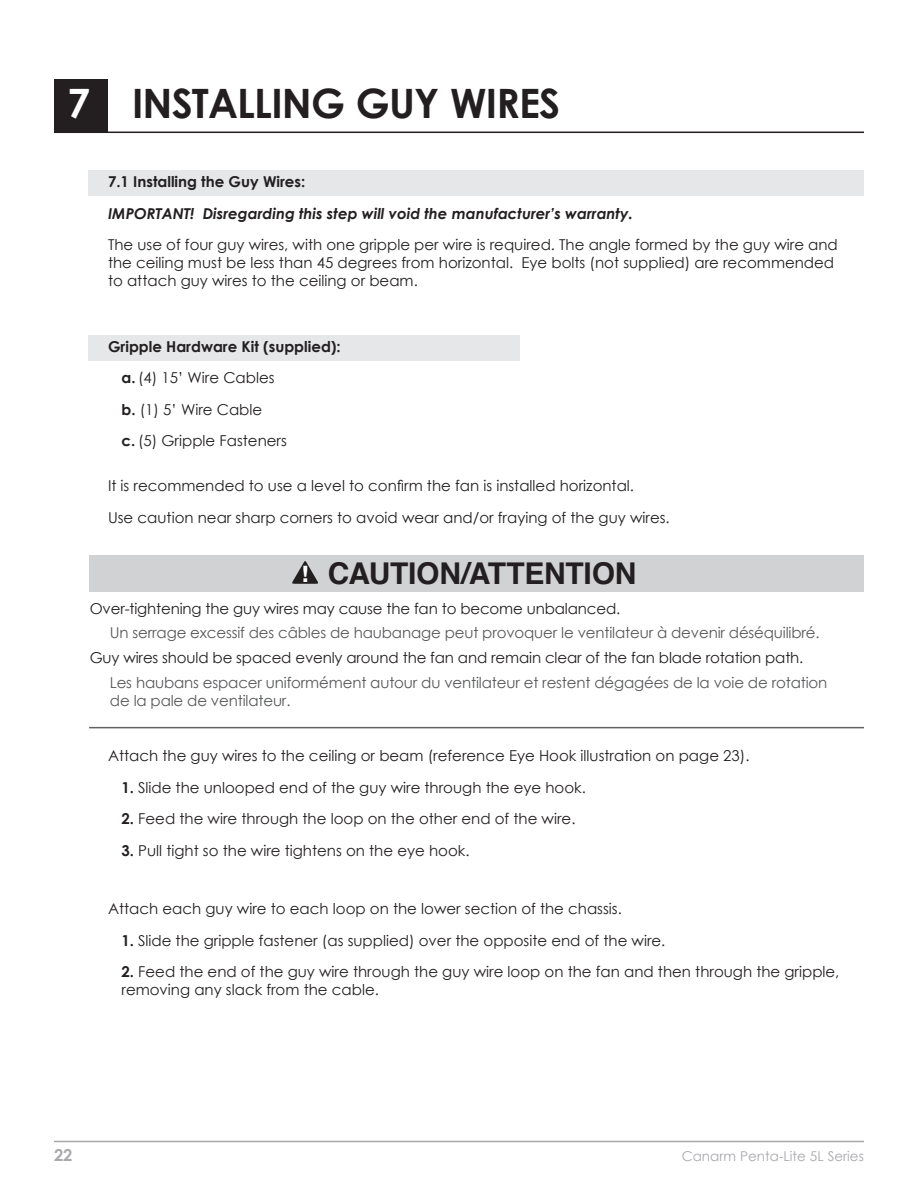
<style>
.page{position:relative;width:918px;height:1188px;background:#fff}
.page>*{position:absolute;margin:0;border:0;box-sizing:border-box;transform-origin:0 0}
.t1{font:700 40.5px "Century Gothic";letter-spacing:-.02em;color:#231f20}
.t2{font:700 30px "Helvetica";letter-spacing:-.01em;color:#231f20}
.t3{font:700 16.5px "Century Gothic";color:#a8a9ad}
.t4{font:15px/31.5px "Century Gothic";color:#231f20}
.t5{font:15px/18px "Century Gothic";letter-spacing:-.01em;color:#57585a}
.t6{font:italic 700 15px "Century Gothic";color:#231f20}
.t7{font:700 15px "Century Gothic";color:#231f20}
.t8{font:13.5px "Century Gothic";color:#a8a9ad}
.s1{color:#fff}
.s2{font-weight:700}
.s3{font-weight:900;font-stretch:condensed;font-size:21.6px;color:#fff}
</style>
<div class="page">
<div style="left:54px;top:79px;width:54px;height:54px;background:#231f20"></div>
<hr style="left:54px;top:132px;width:810px;height:1px;background:#231f20">
<hr style="left:54px;top:1141px;width:810px;height:1px;background:#a8a9ad">
<div style="left:88px;top:335px;width:432px;height:26px;background:#e6e7e9"></div>
<div style="left:88px;top:170px;width:776px;height:26px;background:#e6e7e9"></div>
<hr style="left:89px;top:727px;width:775px;height:1px;background:#636366">
<div style="left:89px;top:556px;width:775px;height:36px;background:#d1d2d4"></div>
<svg style="left:292px;top:561px;width:26px;height:23px"></svg>
<h1 class="t1" style="left:68px;top:73px;width:494px"><span class="s1">7</span> INSTALLING GUY WIRES</h1>
<p class="t7" style="left:108px;top:171px;width:199px">7.1 Installing the Guy Wires:</p>
<p class="t6" style="left:108px;top:202px;width:526px">IMPORTANT! Disregarding this step will void the manufacturer’s warranty.</p>
<p class="t4" style="left:108px;top:236px;width:731px;line-height:18px">The use of four guy wires, with one gripple per wire is required. The angle formed by the guy wire and the ceiling must be less than 45 degrees from horizontal. Eye bolts (not supplied) are recommended to attach guy wires to the ceiling or beam.</p>
<p class="t4" style="left:122px;top:330px;width:221px;text-indent:-14px"><span class="s2">Gripple Hardware Kit (supplied): a.</span> (4) 15’ Wire Cables<br><span class="s2">b.</span> (1) 5’ Wire Cable<br><span class="s2">c.</span> (5) Gripple Fasteners</p>
<p class="t4" style="left:108px;top:470px;width:563px">It is recommended to use a level to confirm the fan is installed horizontal.<br>Use caution near sharp corners to avoid wear and/or fraying of the guy wires.</p>
<h2 class="t2" style="left:302px;top:549px;width:336px"><span class="s3">!</span> CAUTION/ATTENTION</h2>
<p class="t4" style="left:90px;top:592px;width:532px">Over-tightening the guy wires may cause the fan to become unbalanced.</p>
<p class="t5" style="left:110px;top:624px;width:711px">Un serrage excessif des câbles de haubanage peut provoquer le ventilateur à devenir déséquilibré.</p>
<p class="t4" style="left:90px;top:642px;width:715px">Guy wires should be spaced evenly around the fan and remain clear of the fan blade rotation path.</p>
<p class="t5" style="left:110px;top:673px;width:719px">Les haubans espacer uniformément autour du ventilateur et restent dégagées de la voie de rotation de la pale de ventilateur.</p>
<p class="t4" style="left:108px;top:740px;width:643px">Attach the guy wires to the ceiling or beam (reference Eye Hook illustration on page 23).</p>
<p class="t4" style="left:122px;top:771px;width:466px"><span class="s2">1.</span> Slide the unlooped end of the guy wire through the eye hook.</p>
<p class="t4" style="left:122px;top:803px;width:456px"><span class="s2">2.</span> Feed the wire through the loop on the other end of the wire.</p>
<p class="t4" style="left:122px;top:834px;width:350px"><span class="s2">3.</span> Pull tight so the wire tightens on the eye hook.</p>
<p class="t4" style="left:108px;top:893px;width:515px">Attach each guy wire to each loop on the lower section of the chassis.</p>
<p class="t4" style="left:122px;top:924px;width:545px"><span class="s2">1.</span> Slide the gripple fastener (as supplied) over the opposite end of the wire.</p>
<p class="t4" style="left:122px;top:963px;width:719px;line-height:18px"><span class="s2">2.</span> Feed the end of the guy wire through the guy wire loop on the fan and then through the gripple, removing any slack from the cable.</p>
<p class="t3" style="left:54px;top:1143px;width:20px">22</p>
<p class="t8" style="left:682px;top:1147px;width:184px">Canarm Penta-Lite 5L Series</p>
</div>
